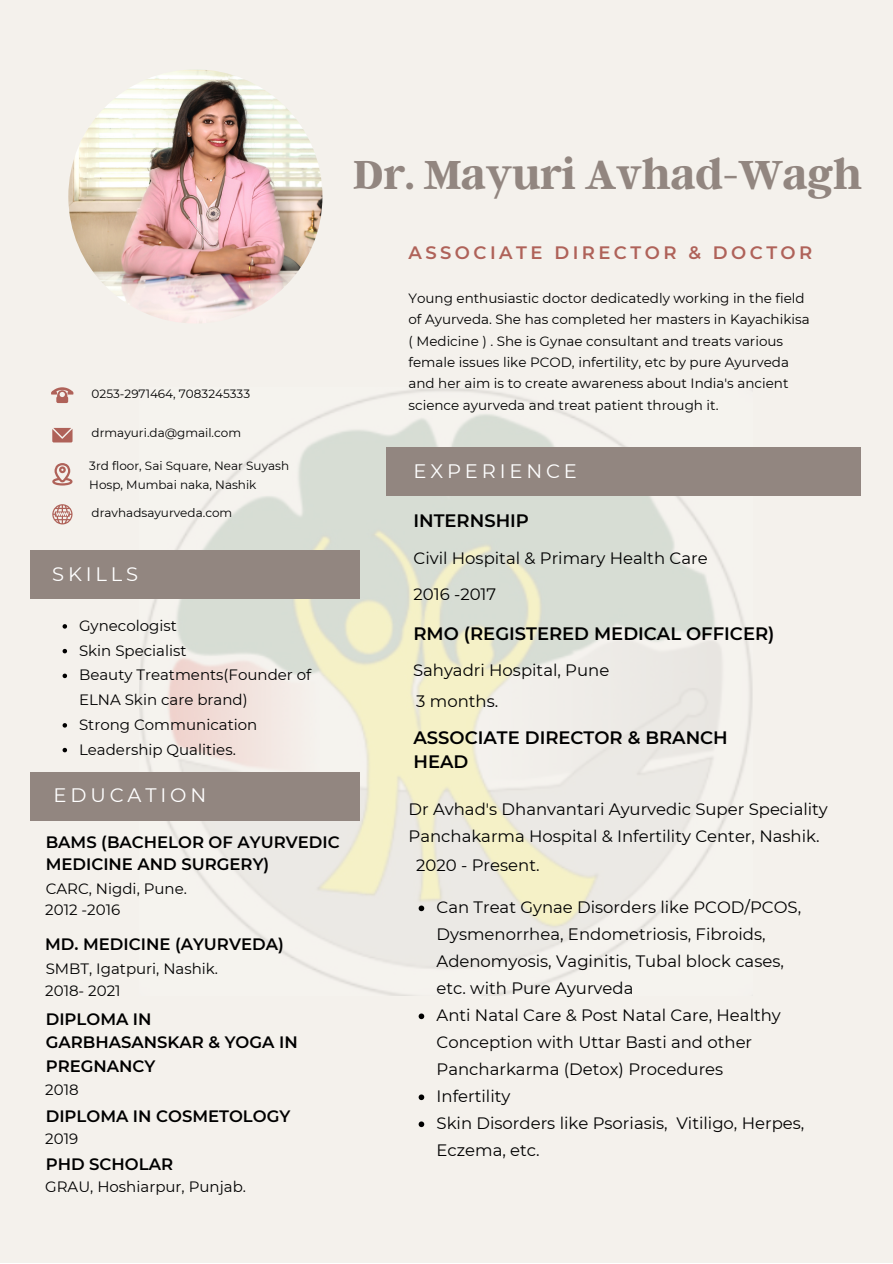
<style>
.page{position:relative;width:893px;height:1264px;background:#fff}
.page>*{position:absolute;margin:0;border:0;box-sizing:border-box;transform-origin:0 0}
.t1{font:700 45.15px "Argent CF";letter-spacing:-.015em;color:#928680}
.t2{font:19.5px "Montserrat";letter-spacing:.2em;color:#fff}
.t3{font:600 18px/24.8px "Montserrat";color:#000}
.t4{font:600 18px "Montserrat";letter-spacing:.19em;color:#af6259}
.t5{font:16.5px/27px "Montserrat";color:#000}
.t6{font:600 16.5px/23.5px "Montserrat";color:#000}
.t7{font:15px/24.8px "Montserrat";color:#000}
.t8{font:13.5px/21.3px "Montserrat";color:#000}
.t9{font:12px/19px "Montserrat";color:#000}
</style>
<div class="page">
<div style="left:0;top:0;width:892px;height:1262px;background:#f4f1ec"></div>
<img style="left:140px;top:388px;width:612px;height:608px">
<div style="left:387px;top:447px;width:474px;height:48px;background:#928680"></div>
<div style="left:31px;top:550px;width:329px;height:48px;background:#928680"></div>
<div style="left:31px;top:772px;width:329px;height:48px;background:#928680"></div>
<svg style="left:52px;top:428px;width:20px;height:14px"></svg>
<svg style="left:51px;top:387px;width:22px;height:16px"></svg>
<svg style="left:52px;top:463px;width:20px;height:22px"></svg>
<svg style="left:52px;top:504px;width:20px;height:20px"></svg>
<img style="left:68px;top:69px;width:254px;height:254px;border-radius:50%">
<svg style="left:63px;top:624px;width:4px;height:4px"></svg>
<svg style="left:63px;top:649px;width:4px;height:4px"></svg>
<svg style="left:63px;top:673px;width:4px;height:5px"></svg>
<svg style="left:63px;top:723px;width:4px;height:4px"></svg>
<svg style="left:63px;top:747px;width:4px;height:5px"></svg>
<svg style="left:418px;top:905px;width:6px;height:6px"></svg>
<svg style="left:418px;top:1013px;width:6px;height:6px"></svg>
<svg style="left:418px;top:1094px;width:6px;height:6px"></svg>
<svg style="left:418px;top:1121px;width:6px;height:6px"></svg>
<p class="t1" style="left:353px;top:146px;width:511px">Dr. Mayuri Avhad-Wagh</p>
<p class="t9" style="left:92px;top:384px;width:160px">0253-2971464, 7083245333</p>
<p class="t9" style="left:92px;top:423px;width:151px">drmayuri.da@gmail.com</p>
<p class="t9" style="left:89px;top:456px;width:201px">3rd floor, Sai Square, Near Suyash<br>Hosp, Mumbai naka, Nashik</p>
<p class="t9" style="left:92px;top:503px;width:142px">dravhadsayurveda.com</p>
<p class="t2" style="left:52px;top:562px;width:87px">SKILLS</p>
<p class="t7" style="left:79px;top:613px;width:99px">Gynecologist</p>
<p class="t7" style="left:79px;top:638px;width:109px">Skin Specialist</p>
<p class="t7" style="left:79px;top:662px;width:234px">Beauty Treatments(Founder of<br>ELNA Skin care brand)</p>
<p class="t7" style="left:79px;top:712px;width:180px">Strong Communication</p>
<p class="t7" style="left:79px;top:736px;width:158px">Leadership Qualities.</p>
<p class="t2" style="left:54px;top:783px;width:154px">EDUCATION</p>
<p class="t6" style="left:46px;top:830px;width:295px;line-height:22.5px">BAMS (BACHELOR OF AYURVEDIC<br>MEDICINE AND SURGERY)</p>
<p class="t7" style="left:46px;top:875px;width:143px">CARC, Nigdi, Pune.</p>
<p class="t7" style="left:45px;top:897px;width:76px">2012 -2016</p>
<p class="t6" style="left:45px;top:932px;width:240px">MD. MEDICINE (AYURVEDA)</p>
<p class="t7" style="left:46px;top:956px;width:174px">SMBT, Igatpuri, Nashik.</p>
<p class="t7" style="left:45px;top:978px;width:77px">2018- 2021</p>
<p class="t6" style="left:46px;top:1007px;width:253px">DIPLOMA IN<br>GARBHASANSKAR &amp; YOGA IN<br>PREGNANCY</p>
<p class="t7" style="left:45px;top:1077px;width:35px">2018</p>
<p class="t6" style="left:46px;top:1103px;width:246px">DIPLOMA IN COSMETOLOGY</p>
<p class="t7" style="left:45px;top:1125px;width:34px">2019</p>
<p class="t6" style="left:46px;top:1152px;width:129px">PHD SCHOLAR</p>
<p class="t7" style="left:45px;top:1173px;width:202px">GRAU, Hoshiarpur, Punjab.</p>
<p class="t4" style="left:408px;top:242px;width:405px">ASSOCIATE DIRECTOR &amp; DOCTOR</p>
<p class="t8" style="left:408px;top:287px;width:402px">Young enthusiastic doctor dedicatedly working in the field of Ayurveda. She has completed her masters in Kayachikisa</p>
<p class="t8" style="left:408px;top:330px;width:382px">( Medicine ) . She is Gynae consultant and treats various female issues like PCOD, infertility, etc by pure Ayurveda and her aim is to create awareness about India's ancient science ayurveda and treat patient through it.</p>
<p class="t2" style="left:413px;top:459px;width:165px">EXPERIENCE</p>
<p class="t3" style="left:413px;top:508px;width:117px">INTERNSHIP</p>
<p class="t5" style="left:413px;top:544px;width:295px">Civil Hospital &amp; Primary Health Care</p>
<p class="t5" style="left:413px;top:580px;width:84px">2016 -2017</p>
<p class="t3" style="left:413px;top:621px;width:362px">RMO (REGISTERED MEDICAL OFFICER)</p>
<p class="t5" style="left:413px;top:656px;width:198px">Sahyadri Hospital, Pune</p>
<p class="t5" style="left:416px;top:687px;width:83px">3 months.</p>
<p class="t3" style="left:413px;top:725px;width:316px">ASSOCIATE DIRECTOR &amp; BRANCH<br>HEAD</p>
<p class="t5" style="left:408px;top:796px;width:421px">Dr Avhad's Dhanvantari Ayurvedic Super Speciality<br>Panchakarma Hospital &amp; Infertility Center, Nashik.</p>
<p class="t5" style="left:416px;top:851px;width:125px">2020 - Present.</p>
<p class="t5" style="left:436px;top:894px;width:366px">Can Treat Gynae Disorders like PCOD/PCOS, Dysmenorrhea, Endometriosis, Fibroids, Adenomyosis, Vaginitis, Tubal block cases, etc. with Pure Ayurveda</p>
<p class="t5" style="left:436px;top:1001px;width:346px">Anti Natal Care &amp; Post Natal Care, Healthy<br>Conception with Uttar Basti and other<br>Pancharkarma (Detox) Procedures</p>
<p class="t5" style="left:436px;top:1082px;width:75px">Infertility</p>
<p class="t5" style="left:436px;top:1109px;width:369px">Skin Disorders like Psoriasis, Vitiligo, Herpes,<br>Eczema, etc.</p>
</div>
